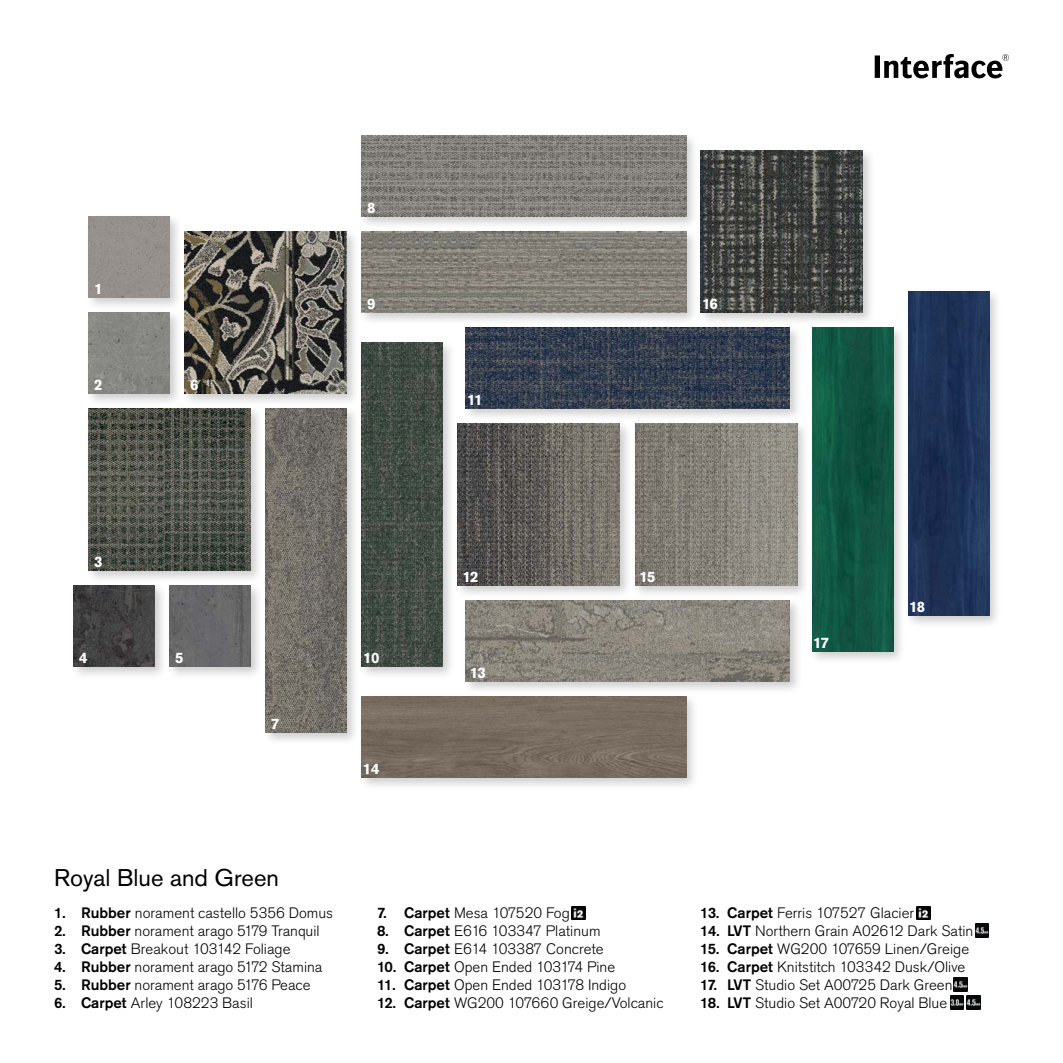
<style>
.page{position:relative;width:1063px;height:1063px;background:#fff}
.page>*{position:absolute;margin:0;border:0;box-sizing:border-box;transform-origin:0 0}
.t1{font:24px "Akzidenz Grotesk Pro";color:#000}
.t2{font:300 15px "Akzidenz Grotesk Pro";color:#000}
.t3{font:700 15px "Akzidenz Grotesk Pro";letter-spacing:-.04em;color:#fff}
.s1{font-weight:500}
</style>
<div class="page">
<div style="left:262px;top:405px;width:98px;height:341px;background:#000;opacity:.2"></div>
<img style="left:266px;top:409px;width:81px;height:324px">
<div style="left:85px;top:405px;width:179px;height:179px;background:#000;opacity:.2"></div>
<img style="left:89px;top:409px;width:162px;height:162px">
<div style="left:166px;top:582px;width:98px;height:98px;background:#000;opacity:.2"></div>
<img style="left:170px;top:586px;width:81px;height:81px">
<div style="left:85px;top:309px;width:98px;height:98px;background:#000;opacity:.2"></div>
<img style="left:89px;top:313px;width:81px;height:81px">
<div style="left:631px;top:420px;width:179px;height:179px;background:#000;opacity:.2"></div>
<img style="left:635px;top:424px;width:162px;height:162px">
<div style="left:454px;top:420px;width:179px;height:179px;background:#000;opacity:.2"></div>
<img style="left:458px;top:424px;width:162px;height:162px">
<div style="left:181px;top:228px;width:179px;height:179px;background:#000;opacity:.2"></div>
<img style="left:185px;top:232px;width:162px;height:162px">
<div style="left:358px;top:339px;width:98px;height:341px;background:#000;opacity:.2"></div>
<img style="left:362px;top:343px;width:81px;height:324px">
<div style="left:462px;top:597px;width:341px;height:98px;background:#000;opacity:.2"></div>
<img style="left:465px;top:601px;width:324px;height:81px">
<div style="left:358px;top:228px;width:341px;height:98px;background:#000;opacity:.2"></div>
<img style="left:362px;top:232px;width:324px;height:81px">
<div style="left:462px;top:324px;width:341px;height:98px;background:#000;opacity:.2"></div>
<img style="left:465px;top:328px;width:324px;height:81px">
<div style="left:358px;top:693px;width:341px;height:98px;background:#000;opacity:.2"></div>
<img style="left:362px;top:697px;width:324px;height:81px">
<svg style="left:875px;top:54px;width:134px;height:24px"></svg>
<div style="left:70px;top:582px;width:98px;height:98px;background:#000;opacity:.2"></div>
<img style="left:74px;top:586px;width:81px;height:81px">
<div style="left:85px;top:213px;width:98px;height:98px;background:#000;opacity:.2"></div>
<div style="left:89px;top:217px;width:81px;height:81px;background:#95908c"></div>
<div style="left:808px;top:324px;width:98px;height:341px;background:#000;opacity:.2"></div>
<img style="left:812px;top:328px;width:81px;height:324px">
<div style="left:904px;top:288px;width:98px;height:341px;background:#000;opacity:.2"></div>
<img style="left:908px;top:292px;width:81px;height:324px">
<div style="left:697px;top:147px;width:179px;height:179px;background:#000;opacity:.2"></div>
<img style="left:701px;top:151px;width:162px;height:162px">
<div style="left:358px;top:132px;width:341px;height:98px;background:#000;opacity:.2"></div>
<img style="left:362px;top:136px;width:324px;height:81px">
<img style="left:950px;top:996px;width:4px;height:13px">
<svg style="left:954px;top:978px;width:26px;height:31px"></svg>
<img style="left:572px;top:906px;width:13px;height:14px">
<img style="left:917px;top:906px;width:13px;height:14px">
<svg style="left:975px;top:924px;width:13px;height:13px"></svg>
<p class="t3" style="left:94px;top:279px;width:10px">1</p>
<p class="t3" style="left:94px;top:375px;width:10px">2</p>
<p class="t3" style="left:190px;top:375px;width:10px">6</p>
<p class="t3" style="left:367px;top:198px;width:10px">8</p>
<p class="t3" style="left:367px;top:294px;width:10px">9</p>
<p class="t3" style="left:467px;top:390px;width:17px">11</p>
<p class="t3" style="left:702px;top:294px;width:17px">16</p>
<p class="t3" style="left:94px;top:552px;width:10px">3</p>
<p class="t3" style="left:79px;top:648px;width:10px">4</p>
<p class="t3" style="left:175px;top:648px;width:10px">5</p>
<p class="t3" style="left:271px;top:714px;width:10px">7</p>
<p class="t3" style="left:363px;top:648px;width:18px">10</p>
<p class="t3" style="left:363px;top:759px;width:18px">14</p>
<p class="t3" style="left:462px;top:567px;width:18px">12</p>
<p class="t3" style="left:639px;top:567px;width:18px">15</p>
<p class="t3" style="left:470px;top:663px;width:18px">13</p>
<h1 class="t1" style="left:54px;top:862px;width:227px">Royal Blue and Green</h1>
<p class="t2" style="left:54px;top:903px;width:281px"><span class="s1">1. Rubber</span> norament castello 5356 Domus</p>
<p class="t2" style="left:54px;top:921px;width:267px"><span class="s1">2. Rubber</span> norament arago 5179 Tranquil</p>
<p class="t2" style="left:54px;top:939px;width:238px"><span class="s1">3. Carpet</span> Breakout 103142 Foliage</p>
<p class="t2" style="left:54px;top:957px;width:270px"><span class="s1">4. Rubber</span> norament arago 5172 Stamina</p>
<p class="t2" style="left:54px;top:975px;width:258px"><span class="s1">5. Rubber</span> norament arago 5176 Peace</p>
<p class="t2" style="left:54px;top:993px;width:200px"><span class="s1">6. Carpet</span> Arley 108223 Basil</p>
<p class="t2" style="left:377px;top:903px;width:194px"><span class="s1">7. Carpet</span> Mesa 107520 Fog</p>
<p class="t2" style="left:377px;top:921px;width:225px"><span class="s1">8. Carpet</span> E616 103347 Platinum</p>
<p class="t2" style="left:377px;top:939px;width:228px"><span class="s1">9. Carpet</span> E614 103387 Concrete</p>
<p class="t2" style="left:377px;top:957px;width:240px"><span class="s1">10. Carpet</span> Open Ended 103174 Pine</p>
<p class="t2" style="left:377px;top:975px;width:251px"><span class="s1">11. Carpet</span> Open Ended 103178 Indigo</p>
<p class="t2" style="left:377px;top:993px;width:288px"><span class="s1">12. Carpet</span> WG200 107660 Greige/Volcanic</p>
<p class="t3" style="left:813px;top:633px;width:18px">17</p>
<p class="t3" style="left:909px;top:597px;width:18px">18</p>
<p class="t2" style="left:700px;top:903px;width:215px"><span class="s1">13. Carpet</span> Ferris 107527 Glacier</p>
<p class="t2" style="left:700px;top:921px;width:275px"><span class="s1">14. LVT</span> Northern Grain A02612 Dark Satin</p>
<p class="t2" style="left:700px;top:939px;width:270px"><span class="s1">15. Carpet</span> WG200 107659 Linen/Greige</p>
<p class="t2" style="left:700px;top:957px;width:267px"><span class="s1">16. Carpet</span> Knitstitch 103342 Dusk/Olive</p>
<p class="t2" style="left:700px;top:975px;width:254px"><span class="s1">17. LVT</span> Studio Set A00725 Dark Green</p>
<p class="t2" style="left:700px;top:993px;width:248px"><span class="s1">18. LVT</span> Studio Set A00720 Royal Blue</p>
</div>
